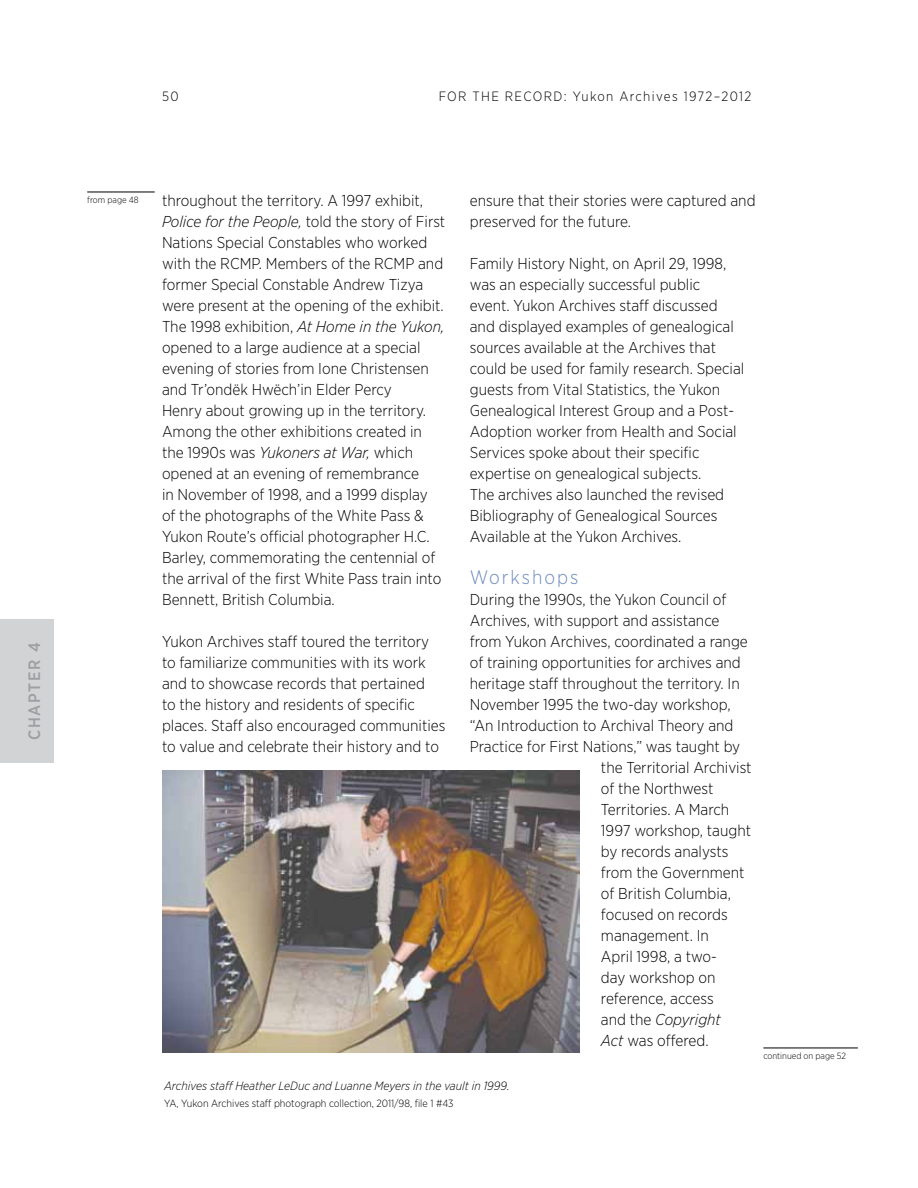
<style>
.page{position:relative;width:918px;height:1188px;background:#fff}
.page>*{position:absolute;margin:0;border:0;box-sizing:border-box;transform-origin:0 0}
.t1{font:300 19.5px "Gotham Narrow";letter-spacing:.1em;color:#6e8bbe}
.t2{font:500 16.5px "Gotham Narrow";letter-spacing:.1em;color:#9d9fa2}
.t3{font:300 15.75px/21px "Gotham Narrow";color:#000}
.t4{font:italic 300 15.75px "Gotham Narrow";color:#000}
.t5{font:300 13.5px "Gotham Narrow";letter-spacing:.1em;color:#000}
.t6{font:italic 300 12px "Gotham Narrow";color:#000}
.t7{font:300 10.5px "Gotham Narrow";color:#000}
.t8{font:300 9px "Gotham Narrow";color:#000}
.s1{font-style:italic}
.s2{font-style:normal}
</style>
<div class="page">
<div style="left:0;top:619px;width:54px;height:143px;background:#d1d3d4"></div>
<img style="left:162px;top:771px;width:417px;height:282px">
<hr style="left:763px;top:1048px;width:95px;height:1px;background:#000">
<hr style="left:87px;top:192px;width:68px;height:1px;background:#000">
<p class="t2" style="left:24px;top:740px;width:99px;rotate:-90deg">Chapter 4</p>
<p class="t5" style="left:162px;top:88px;width:18px">50</p>
<p class="t5" style="left:439px;top:88px;width:6px">for</p>
<p class="t5" style="left:473px;top:88px;width:7px">the</p>
<p class="t5" style="left:505px;top:88px;width:4px">record</p>
<p class="t5" style="left:564px;top:88px;width:189px">: Yukon Archives 1972–2012</p>
<p class="t8" style="left:87px;top:194px;width:53px">from page 48</p>
<p class="t3" style="left:162px;top:190px;width:285px">throughout the territory. A 1997 exhibit, <span class="s1">Police for the People,</span> told the story of First Nations Special Constables who worked with the RCMP. Members of the RCMP and former Special Constable Andrew Tizya were present at the opening of the exhibit.<br>The 1998 exhibition, <span class="s1">At Home in the Yukon, </span>opened to a large audience at a special evening of stories from Ione Christensen and Tr’ondëk Hwëch’in Elder Percy<br>Henry about growing up in the territory.<br>Among the other exhibitions created in the 1990s was <span class="s1">Yukoners at War,</span> which opened at an evening of remembrance<br>in November of 1998, and a 1999 display<br>of the photographs of the White Pass &amp; Yukon Route’s official photographer H.C.<br>Barley, commemorating the centennial of the arrival of the first White Pass train into Bennett, British Columbia.</p>
<p class="t3" style="left:162px;top:631px;width:285px">Yukon Archives staff toured the territory to familiarize communities with its work and to showcase records that pertained<br>to the history and residents of specific places. Staff also encouraged communities to value and celebrate their history and to</p>
<p class="t3" style="left:470px;top:190px;width:287px">ensure that their stories were captured and preserved for the future.</p>
<p class="t3" style="left:470px;top:253px;width:276px">Family History Night, on April 29, 1998, was an especially successful public<br>event. Yukon Archives staff discussed and displayed examples of genealogical sources available at the Archives that could be used for family research. Special guests from Vital Statistics, the Yukon Genealogical Interest Group and a Post-Adoption worker from Health and Social Services spoke about their specific expertise on genealogical subjects.<br>The archives also launched the revised Bibliography of Genealogical Sources Available at the Yukon Archives.</p>
<p class="t1" style="left:470px;top:565px;width:110px">Workshops</p>
<p class="t3" style="left:470px;top:589px;width:258px">During the 1990s, the Yukon Council of</p>
<p class="t3" style="left:470px;top:610px;width:251px">Archives, with support and assistance</p>
<p class="t3" style="left:470px;top:631px;width:280px">from Yukon Archives, coordinated a range</p>
<p class="t3" style="left:470px;top:652px;width:273px">of training opportunities for archives and</p>
<p class="t3" style="left:470px;top:673px;width:271px">heritage staff throughout the territory. In</p>
<p class="t3" style="left:470px;top:694px;width:263px">November 1995 the two-day workshop,</p>
<p class="t3" style="left:470px;top:715px;width:265px">“An Introduction to Archival Theory and</p>
<p class="t3" style="left:470px;top:736px;width:272px">Practice for First Nations,” was taught by</p>
<p class="t3" style="left:601px;top:757px;width:152px">the Territorial Archivist</p>
<p class="t3" style="left:601px;top:778px;width:114px">of the Northwest</p>
<p class="t3" style="left:601px;top:799px;width:130px">Territories. A March</p>
<p class="t3" style="left:601px;top:820px;width:152px">1997 workshop, taught</p>
<p class="t3" style="left:601px;top:841px;width:129px">by records analysts</p>
<p class="t3" style="left:601px;top:862px;width:145px">from the Government</p>
<p class="t3" style="left:601px;top:883px;width:131px">of British Columbia,</p>
<p class="t3" style="left:601px;top:904px;width:128px">focused on records</p>
<p class="t3" style="left:601px;top:925px;width:109px">management. In</p>
<p class="t3" style="left:601px;top:946px;width:117px">April 1998, a two-</p>
<p class="t3" style="left:601px;top:967px;width:116px">day workshop on</p>
<p class="t3" style="left:601px;top:988px;width:114px">reference, access</p>
<p class="t4" style="left:601px;top:1010px;width:121px"><span class="s2">and the</span> Copyright</p>
<p class="t3" style="left:601px;top:1030px;width:109px"><span class="s1">Act</span> was offered.</p>
<p class="t6" style="left:164px;top:1078px;width:347px">Archives staff Heather LeDuc and Luanne Meyers in the vault in 1999.</p>
<p class="t7" style="left:164px;top:1097px;width:291px">YA, Yukon Archives staff photograph collection, 2011/98, file 1 #43</p>
<p class="t8" style="left:763px;top:1050px;width:84px">continued on page 52</p>
</div>
